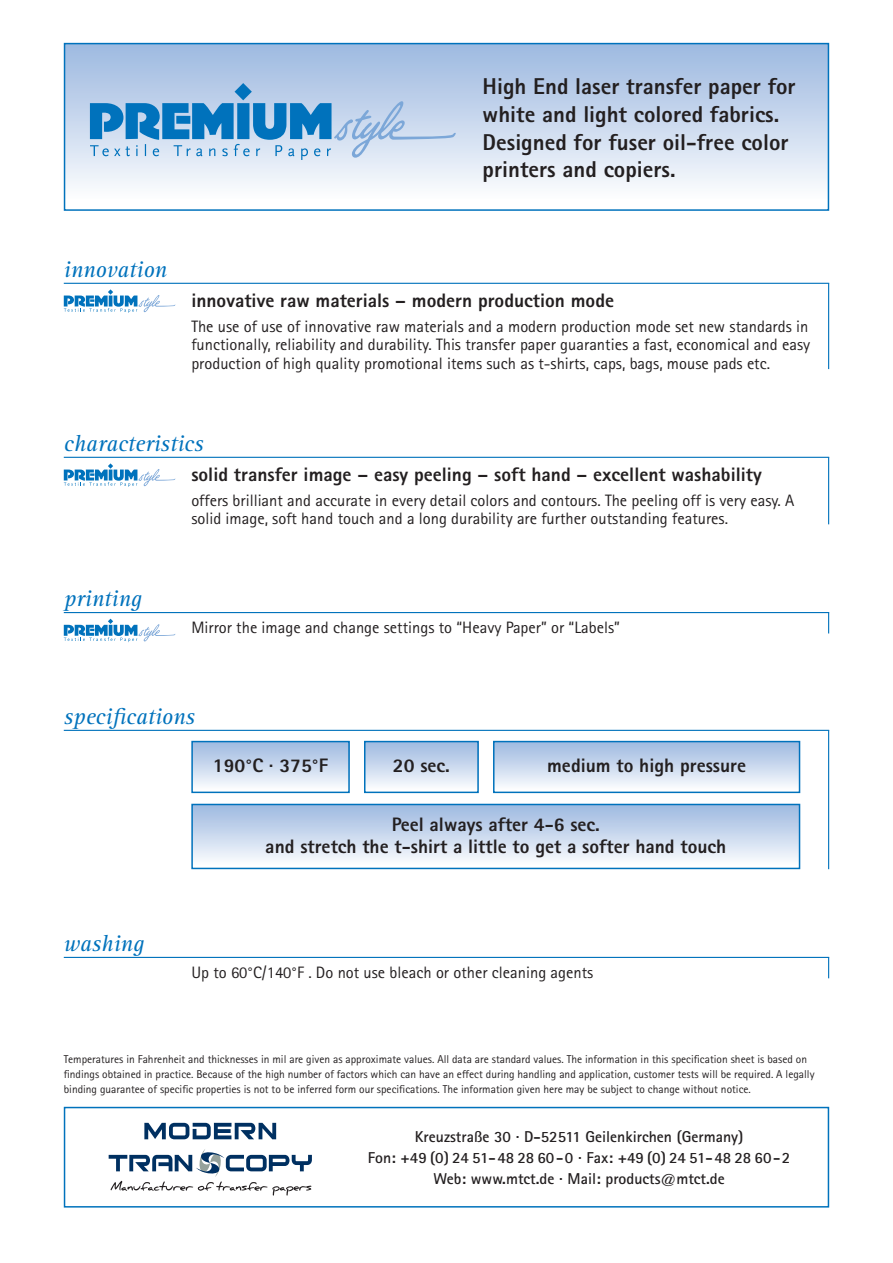
<style>
.page{position:relative;width:893px;height:1263px;background:#fff}
.page>*{position:absolute;margin:0;border:0;box-sizing:border-box;transform-origin:0 0}
.t1{font:italic 23.25px "Rotis Serif";color:#0072bc}
.t2{font:800 22.95px/27.6px "Rotis Sans Serif";color:#231f20}
.t3{font:800 19.5px/22.5px "Rotis Sans Serif";color:#231f20;text-align:center}
.t4{font:16.5px/18.8px "Rotis Sans Serif";color:#231f20;text-align:justify}
.t5{font:700 15.75px/21px "Rotis Sans Serif";color:#231f20;text-align:center}
.t6{font:11.4px/15px "Rotis Sans Serif";color:#231f20}
</style>
<div class="page">
<div style="left:64px;top:1107px;width:765px;height:100px;border:2px solid #0072bc"></div>
<svg style="left:144px;top:1123px;width:132px;height:16px"></svg>
<svg style="left:109px;top:1149px;width:203px;height:46px"></svg>
<div style="left:65px;top:44px;width:763px;height:166px;background:linear-gradient(to bottom,#9cb8e0,#fff)"></div>
<div style="left:64px;top:43px;width:765px;height:168px;border:2px solid #0072bc"></div>
<hr style="left:64px;top:957px;width:765px;height:1px;background:#0072bc">
<svg style="left:828px;top:958px;width:1px;height:20px"></svg>
<hr style="left:64px;top:730px;width:765px;height:1px;background:#0072bc">
<hr style="left:828px;top:730px;width:1px;height:139px;background:#0072bc">
<div style="left:192px;top:804px;width:607px;height:64px;background:linear-gradient(to bottom,#9bb7df,#fefeff)"></div>
<div style="left:191px;top:804px;width:609px;height:65px;border:2px solid #0072bc"></div>
<svg style="left:367px;top:744px;width:109px;height:42px;background:#c9d8ee"></svg>
<div style="left:364px;top:741px;width:115px;height:52px;border:2px solid #0072bc"></div>
<svg style="left:194px;top:744px;width:153px;height:42px;background:#c9d8ee"></svg>
<div style="left:191px;top:741px;width:159px;height:52px;border:2px solid #0072bc"></div>
<svg style="left:496px;top:744px;width:301px;height:42px;background:#c9d8ee"></svg>
<div style="left:493px;top:741px;width:307px;height:52px;border:2px solid #0072bc"></div>
<svg style="left:90px;top:83px;width:366px;height:77px;background:#94bde0"></svg>
<hr style="left:64px;top:283px;width:765px;height:1px;background:#0072bc">
<hr style="left:828px;top:283px;width:1px;height:86px;background:#0072bc">
<svg style="left:64px;top:289px;width:111px;height:24px"></svg>
<hr style="left:64px;top:457px;width:765px;height:1px;background:#0072bc">
<hr style="left:828px;top:457px;width:1px;height:67px;background:#0072bc">
<svg style="left:64px;top:463px;width:111px;height:24px"></svg>
<hr style="left:64px;top:612px;width:765px;height:1px;background:#0072bc">
<svg style="left:828px;top:613px;width:1px;height:20px"></svg>
<svg style="left:64px;top:619px;width:111px;height:23px"></svg>
<h2 class="t2" style="left:483px;top:73px;width:315px">High End laser transfer paper for white and light colored fabrics.<br>Designed for fuser oil-free color printers and copiers.</h2>
<h1 class="t1" style="left:64px;top:256px;width:105px">innovation</h1>
<p class="t3" style="left:191px;top:289px;width:424px">innovative raw materials – modern production mode</p>
<p class="t4" style="left:191px;top:316px;width:620px">The use of use of innovative raw materials and a modern production mode set new standards in functionally, reliability and durability. This transfer paper guaranties a fast, economical and easy production of high quality promotional items such as t-shirts, caps, bags, mouse pads etc.</p>
<h1 class="t1" style="left:64px;top:430px;width:141px">characteristics</h1>
<h1 class="t1" style="left:64px;top:585px;width:79px">printing</h1>
<p class="t3" style="left:191px;top:463px;width:572px">solid transfer image – easy peeling – soft hand – excellent washability</p>
<p class="t4" style="left:191px;top:490px;width:604px">offers brilliant and accurate in every detail colors and contours. The peeling off is very easy. A solid image, soft hand touch and a long durability are further outstanding features.</p>
<p class="t4" style="left:191px;top:618px;width:430px">Mirror the image and change settings to “Heavy Paper” or “Labels”</p>
<h1 class="t1" style="left:64px;top:703px;width:133px">specifications</h1>
<p class="t3" style="left:213px;top:754px;width:117px">190°C · 375°F</p>
<p class="t3" style="left:393px;top:754px;width:59px">20 sec.</p>
<p class="t3" style="left:547px;top:754px;width:200px">medium to high pressure</p>
<p class="t3" style="left:265px;top:813px;width:462px">Peel always after 4-6 sec.<br>and stretch the t-shirt a little to get a softer hand touch</p>
<h1 class="t1" style="left:64px;top:930px;width:82px">washing</h1>
<p class="t4" style="left:191px;top:963px;width:403px">Up to 60°C/140°F . Do not use bleach or other cleaning agents</p>
<p class="t6" style="left:64px;top:1052px;width:752px">Temperatures in Fahrenheit and thicknesses in mil are given as approximate values. All data are standard values. The information in this specification sheet is based on findings obtained in practice. Because of the high number of factors which can have an effect during handling and application, customer tests will be required. A legally binding guarantee of specific properties is not to be inferred form our specifications. The information given here may be subject to change without notice.</p>
<p class="t5" style="left:368px;top:1126px;width:424px">Kreuzstraße 30 · D-52511 Geilenkirchen (Germany)<br>Fon: +49 (0) 24 51-48 28 60-0 · Fax: +49 (0) 24 51-48 28 60-2<br>Web: www.mtct.de · Mail: products@mtct.de</p>
</div>
